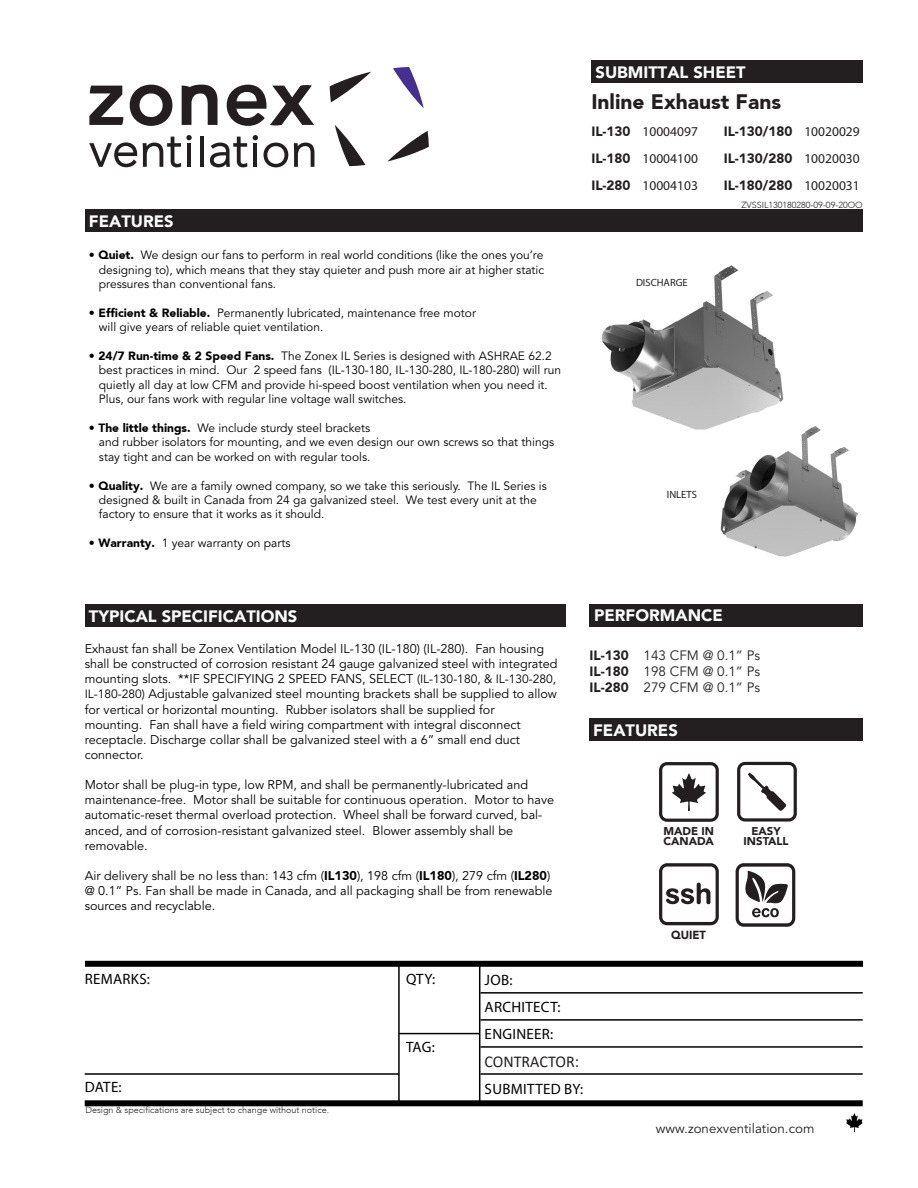
<style>
.page{position:relative;width:918px;height:1188px;background:#fff}
.page>*{position:absolute;margin:0;border:0;box-sizing:border-box;transform-origin:0 0}
.t1{font:900 21px "Avenir";color:#231f20}
.t2{font:900 16.5px "Avenir";color:#fff}
.t3{font:16.5px "Calibri";color:#231f20}
.t4{font:15px "Myriad Pro";letter-spacing:.02em;color:#000}
.t5{font:13.5px "Avenir";color:#231f20}
.t6{font:900 13.5px "Avenir";color:#231f20}
.t7{font:13.5px "Myriad Pro";color:#231f20}
.t8{font:12.6px/15.1px "Avenir";color:#000}
.t9{font:12px/14.4px "Avenir";color:#000}
.t10{font:900 11.7px "Avenir";color:#231f20;scale:.96 1}
.t11{font:900 11.25px/10.2px "Avenir";color:#231f20}
.t12{font:10.5px "Myriad Pro";color:#231f20}
.t13{font:300 9px "Avenir";color:#231f20}
.s1{font-family:"Avenir";font-weight:900}
.s2{font-family:"Myriad Pro";font-weight:400}
.s3{font-weight:900}
.s4{font-size:12px}
</style>
<div class="page">
<div style="left:85px;top:961px;width:778px;height:6px;background:#000"></div>
<div style="left:85px;top:1100px;width:778px;height:6px;background:#000"></div>
<hr style="left:85px;top:1073px;width:314px;height:2px;background:#000">
<hr style="left:399px;top:1033px;width:81px;height:1px;background:#000">
<hr style="left:480px;top:992px;width:383px;height:2px;background:#000">
<hr style="left:480px;top:1019px;width:383px;height:2px;background:#000">
<hr style="left:480px;top:1046px;width:383px;height:2px;background:#000">
<hr style="left:480px;top:1073px;width:383px;height:2px;background:#000">
<hr style="left:398px;top:964px;width:2px;height:137px;background:#000">
<hr style="left:479px;top:964px;width:1px;height:137px;background:#000">
<svg style="left:846px;top:1113px;width:17px;height:19px"></svg>
<div style="left:85px;top:209px;width:778px;height:23px;background:#231f20"></div>
<div style="left:85px;top:604px;width:480px;height:22px;background:#231f20"></div>
<div style="left:590px;top:604px;width:273px;height:22px;background:#231f20"></div>
<div style="left:591px;top:61px;width:272px;height:22px;background:#231f20"></div>
<svg style="left:264px;top:143px;width:24px;height:24px"></svg>
<svg style="left:89px;top:142px;width:48px;height:25px"></svg>
<svg style="left:143px;top:135px;width:49px;height:32px"></svg>
<hr style="left:187px;top:143px;width:4px;height:24px;background:#231f20">
<hr style="left:200px;top:137px;width:3px;height:30px;background:#231f20">
<svg style="left:210px;top:137px;width:37px;height:30px"></svg>
<svg style="left:253px;top:135px;width:5px;height:5px"></svg>
<hr style="left:253px;top:143px;width:4px;height:24px;background:#231f20">
<svg style="left:294px;top:143px;width:20px;height:24px"></svg>
<svg style="left:393px;top:67px;width:31px;height:41px"></svg>
<svg style="left:330px;top:72px;width:41px;height:31px"></svg>
<svg style="left:335px;top:125px;width:31px;height:41px"></svg>
<svg style="left:388px;top:131px;width:41px;height:30px"></svg>
<svg style="left:130px;top:85px;width:42px;height:41px"></svg>
<svg style="left:182px;top:84px;width:36px;height:41px"></svg>
<svg style="left:227px;top:85px;width:87px;height:41px"></svg>
<svg style="left:89px;top:86px;width:34px;height:39px"></svg>
<div style="left:589px;top:718px;width:274px;height:22px;background:#231f20"></div>
<svg style="left:659px;top:762px;width:60px;height:60px"></svg>
<svg style="left:737px;top:762px;width:60px;height:60px"></svg>
<svg style="left:659px;top:863px;width:60px;height:62px"></svg>
<svg style="left:736px;top:863px;width:59px;height:64px"></svg>
<img style="left:720px;top:426px;width:138px;height:131px">
<img style="left:602px;top:265px;width:194px;height:171px">
<p class="t2" style="left:596px;top:63px;width:152px">SUBMITTAL SHEET</p>
<p class="t1" style="left:591px;top:89px;width:191px">Inline Exhaust Fans</p>
<p class="t7" style="left:591px;top:123px;width:108px"><span class="s1">IL-130</span> 10004097</p>
<p class="t6" style="left:724px;top:123px;width:138px">IL-130/180 <span class="s2">10020029</span></p>
<p class="t7" style="left:591px;top:150px;width:108px"><span class="s1">IL-180</span> 10004100</p>
<p class="t6" style="left:724px;top:150px;width:138px">IL-130/280 <span class="s2">10020030</span></p>
<p class="t7" style="left:591px;top:177px;width:108px"><span class="s1">IL-280</span> 10004103</p>
<p class="t6" style="left:724px;top:177px;width:138px">IL-180/280 <span class="s2">10020031</span></p>
<p class="t2" style="left:89px;top:211px;width:86px">FEATURES</p>
<p class="t9" style="left:89px;top:248px;width:456px"><span class="s3">• Quiet.</span> We design our fans to perform in real world conditions (like the ones you’re</p>
<p class="t9" style="left:99px;top:263px;width:447px">designing to), which means that they stay quieter and push more air at higher static</p>
<p class="t9" style="left:99px;top:277px;width:179px">pressures than conventional fans.</p>
<p class="t9" style="left:89px;top:306px;width:389px"><span class="s3">• Efficient &amp; Reliable.</span> Permanently lubricated, maintenance free motor</p>
<p class="t9" style="left:99px;top:320px;width:226px">will give years of reliable quiet ventilation.</p>
<p class="t9" style="left:89px;top:349px;width:464px"><span class="s3">• 24/7 Run-time &amp; 2 Speed Fans.</span> The Zonex IL Series is designed with ASHRAE 62.2</p>
<p class="t9" style="left:99px;top:363px;width:464px">best practices in mind. Our 2 speed fans (IL-130-180, IL-130-280, IL-180-280) will run quietly all day at low CFM and provide hi-speed boost ventilation when you need it.</p>
<p class="t9" style="left:99px;top:392px;width:309px">Plus, our fans work with regular line voltage wall switches.</p>
<p class="t9" style="left:89px;top:421px;width:283px"><span class="s3">• The little things.</span> We include sturdy steel brackets</p>
<p class="t9" style="left:99px;top:435px;width:457px">and rubber isolators for mounting, and we even design our own screws so that things</p>
<p class="t9" style="left:99px;top:450px;width:273px">stay tight and can be worked on with regular tools.</p>
<p class="t9" style="left:89px;top:479px;width:459px"><span class="s3">• Quality.</span> We are a family owned company, so we take this seriously. The IL Series is</p>
<p class="t9" style="left:99px;top:493px;width:439px">designed &amp; built in Canada from 24 ga galvanized steel. We test every unit at the</p>
<p class="t9" style="left:99px;top:507px;width:227px">factory to ensure that it works as it should.</p>
<p class="t9" style="left:89px;top:536px;width:203px"><span class="s3">• Warranty.</span> 1 year warranty on parts</p>
<p class="t12" style="left:636px;top:276px;width:53px">DISCHARGE</p>
<p class="t13" style="left:741px;top:199px;width:123px">ZVSSIL130180280-09-09-20OO</p>
<p class="t12" style="left:667px;top:488px;width:32px">INLETS</p>
<p class="t2" style="left:89px;top:606px;width:210px">TYPICAL SPECIFICATIONS</p>
<p class="t2" style="left:594px;top:605px;width:130px">PERFORMANCE</p>
<p class="t8" style="left:85px;top:642px;width:474px">Exhaust fan shall be Zonex Ventilation Model IL-130 (IL-180) (IL-280). Fan housing shall be constructed of corrosion resistant 24 gauge galvanized steel with integrated mounting slots. **IF SPECIFYING 2 SPEED FANS, SELECT <span class="s4">(IL-130-180, &amp; IL-130-280, IL-180-280)</span> Adjustable galvanized steel mounting brackets shall be supplied to allow for vertical or horizontal mounting. Rubber isolators shall be supplied for</p>
<p class="t8" style="left:85px;top:717px;width:438px">mounting. Fan shall have a field wiring compartment with integral disconnect</p>
<p class="t8" style="left:85px;top:732px;width:437px">receptacle. Discharge collar shall be galvanized steel with a 6” small end duct</p>
<p class="t8" style="left:85px;top:747px;width:60px">connector.</p>
<p class="t8" style="left:85px;top:778px;width:471px">Motor shall be plug-in type, low RPM, and shall be permanently-lubricated and maintenance-free. Motor shall be suitable for continuous operation. Motor to have automatic-reset thermal overload protection. Wheel shall be forward curved, bal&shy;anced, and of corrosion-resistant galvanized steel. Blower assembly shall be</p>
<p class="t8" style="left:85px;top:838px;width:65px">removable.</p>
<p class="t8" style="left:85px;top:868px;width:469px">Air delivery shall be no less than: 143 cfm (<span class="s3">IL130</span>), 198 cfm (<span class="s3">IL180</span>), 279 cfm (<span class="s3">IL280</span>) @ 0.1” Ps. Fan shall be made in Canada, and all packaging shall be from renewable sources and recyclable.</p>
<p class="t5" style="left:590px;top:648px;width:172px"><span class="s3">IL-130</span> 143 CFM @ 0.1” Ps</p>
<p class="t5" style="left:590px;top:664px;width:172px"><span class="s3">IL-180</span> 198 CFM @ 0.1” Ps</p>
<p class="t5" style="left:590px;top:680px;width:172px"><span class="s3">IL-280</span> 279 CFM @ 0.1” Ps</p>
<p class="t2" style="left:593px;top:720px;width:86px">FEATURES</p>
<p class="t11" style="left:663px;top:826px;width:52px">MADE IN<br>CANADA</p>
<p class="t11" style="left:744px;top:826px;width:47px;text-align:center">EASY<br>INSTALL</p>
<p class="t10" style="left:671px;top:928px;width:38px">QUIET</p>
<p class="t4" style="left:85px;top:970px;width:67px">REMARKS:</p>
<p class="t4" style="left:485px;top:971px;width:29px">JOB:</p>
<p class="t4" style="left:485px;top:998px;width:78px">ARCHITECT:</p>
<p class="t4" style="left:485px;top:1025px;width:70px">ENGINEER:</p>
<p class="t4" style="left:485px;top:1052px;width:94px">CANTRACTOR:</p>
<p class="t4" style="left:85px;top:1078px;width:38px">DATE:</p>
<p class="t4" style="left:485px;top:1079px;width:100px">SUBMITTED BY:</p>
<p class="t4" style="left:406px;top:970px;width:31px">QTY:</p>
<p class="t4" style="left:406px;top:1038px;width:30px">TAG:</p>
<p class="t3" style="left:485px;top:1050px;width:96px">CONTRACTOR:</p>
<p class="t13" style="left:85px;top:1105px;width:245px">Design &amp; specifications are subject to change without notice.</p>
</div>
